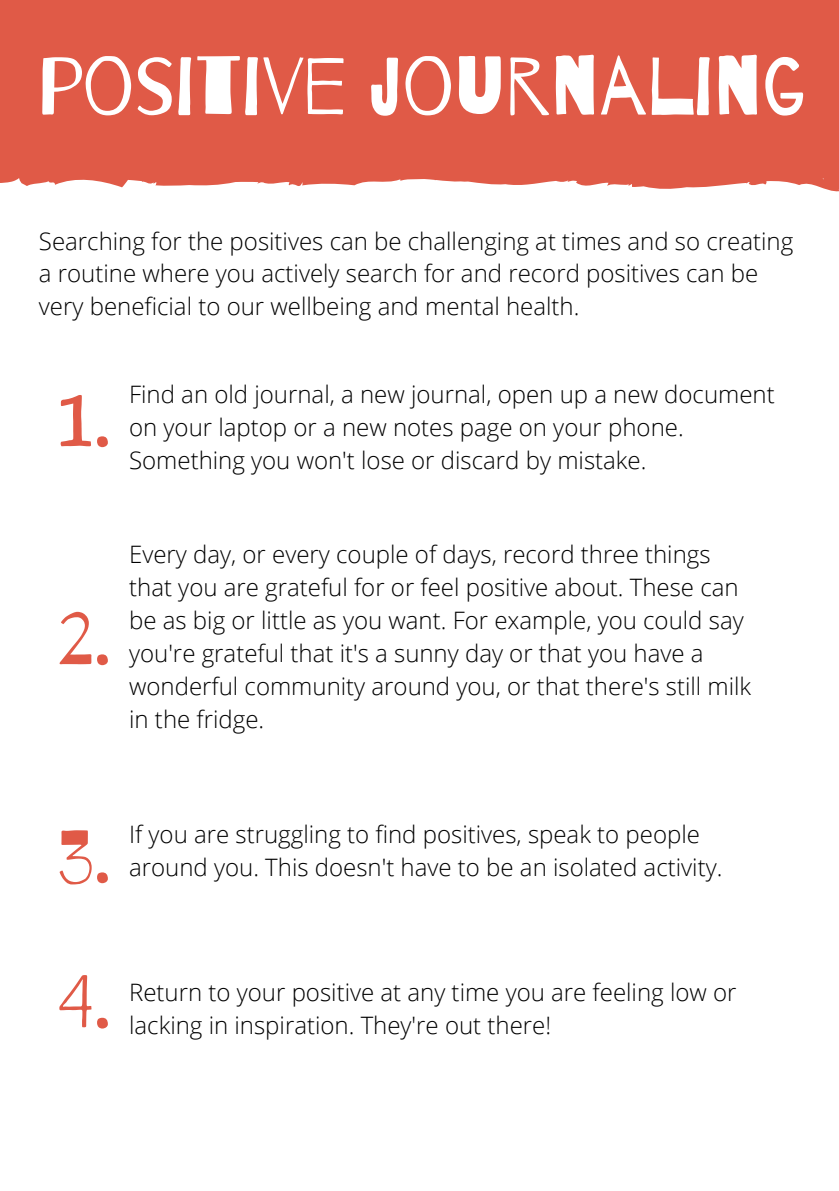
<style>
.page{position:relative;width:839px;height:1191px;background:#fff}
.page>*{position:absolute;margin:0;border:0;box-sizing:border-box;transform-origin:0 0}
.t1{font:81.4px "Barrio";color:#fff}
.t2{font:72.8px/145.4px "Barrio";color:#e05a47}
.t3{font:300 24px/33px "Open Sans";color:#000}
</style>
<div class="page">
<svg style="left:0;top:177px;width:838px;height:15px"></svg>
<div style="left:0;top:0;width:838px;height:177px;background:#e05a47"></div>
<h1 class="t1" style="left:37px;top:43px;width:769px">POSITIVE JOURNALING</h1>
<p class="t3" style="left:39px;top:225px;width:755px;line-height:32.4px">Searching for the positives can be challenging at times and so creating a routine where you actively search for and record positives can be very beneficial to our wellbeing and mental health.</p>
<h2 class="t2" style="left:57px;top:351px;width:55px">1.</h2>
<p class="t3" style="left:129px;top:377px;width:647px">Find an old journal, a new journal, open up a new document on your laptop or a new notes page on your phone.<br>Something you won't lose or discard by mistake.</p>
<h2 class="t2" style="left:57px;top:569px;width:55px">2.</h2>
<p class="t3" style="left:129px;top:537px;width:623px">Every day, or every couple of days, record three things that you are grateful for or feel positive about. These can be as big or little as you want. For example, you could say you're grateful that it's a sunny day or that you have a wonderful community around you, or that there's still milk in the fridge.</p>
<h2 class="t2" style="left:57px;top:787px;width:55px">3.<br>4.</h2>
<p class="t3" style="left:129px;top:817px;width:594px">If you are struggling to find positives, speak to people around you. This doesn't have to be an isolated activity.</p>
<p class="t3" style="left:129px;top:975px;width:609px">Return to your positive at any time you are feeling low or lacking in inspiration. They're out there!</p>
</div>
